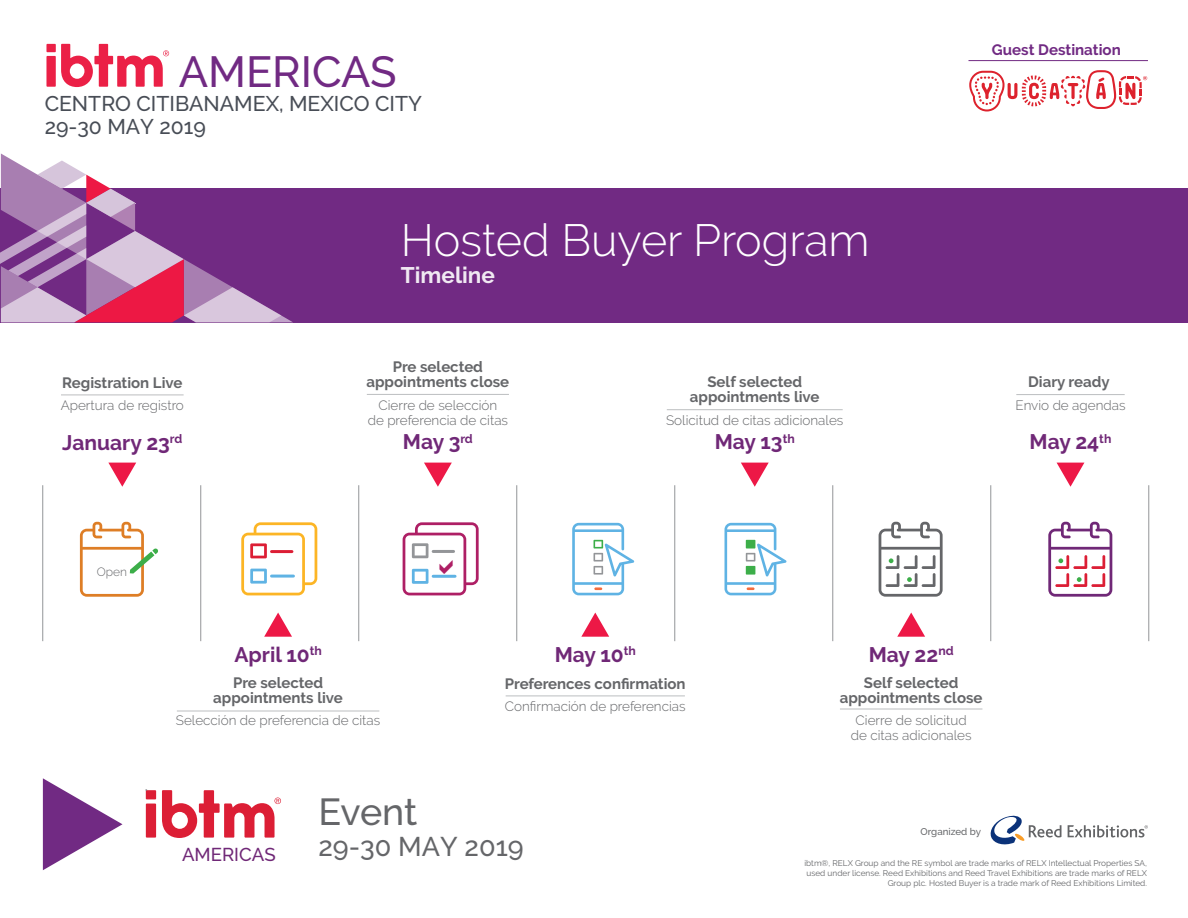
<style>
.page{position:relative;width:1188px;height:918px;background:#fff}
.page>*{position:absolute;margin:0;border:0;box-sizing:border-box;transform-origin:0 0}
.t1{font:300 45px "Raleway";color:#fff}
.t2{font:500 43.35px "Raleway";color:#712a83}
.t3{font:500 37.5px "Raleway";letter-spacing:-.01em;color:#656669}
.t4{font:500 27px "Raleway";color:#656669}
.t5{font:700 22.5px "Raleway";color:rgb(255 255 255/.9)}
.t6{font:500 21.15px/22.4px "Raleway";color:#484d56}
.t7{font:700 21px "Raleway";color:#702877}
.t8{font:500 18.6px "Raleway";color:#702877}
.t9{font:700 15.15px "Raleway";color:#712a83}
.t10{font:700 15px/15px "Raleway";color:#656669;text-align:center}
.t11{font:300 13.5px/15px "Raleway";color:#656669;text-align:center}
.t12{font:300 12px "Raleway";color:#656669}
.t13{font:500 9.75px "Raleway";color:#656669}
.t14{font:8.25px/9.9px "Raleway";color:#656669;text-align:right}
</style>
<div class="page">
<div style="left:0;top:188px;width:1188px;height:134px;background:#712a83"></div>
<svg style="left:990px;top:815px;width:72px;height:30px"></svg>
<svg style="left:1068px;top:825px;width:80px;height:12px"></svg>
<svg style="left:108px;top:463px;width:28px;height:24px"></svg>
<svg style="left:424px;top:463px;width:28px;height:24px"></svg>
<svg style="left:741px;top:463px;width:28px;height:24px"></svg>
<svg style="left:1057px;top:463px;width:27px;height:24px"></svg>
<svg style="left:264px;top:613px;width:28px;height:24px"></svg>
<svg style="left:581px;top:613px;width:28px;height:24px"></svg>
<svg style="left:897px;top:613px;width:28px;height:24px"></svg>
<hr style="left:42px;top:485px;width:1px;height:156px;background:#939598">
<hr style="left:200px;top:485px;width:1px;height:156px;background:#939598">
<hr style="left:61px;top:395px;width:123px;height:1px;background:#bcbec0">
<hr style="left:177px;top:711px;width:202px;height:1px;background:#bcbec0">
<hr style="left:506px;top:696px;width:179px;height:1px;background:#bcbec0">
<hr style="left:840px;top:709px;width:142px;height:1px;background:#bcbec0">
<hr style="left:367px;top:394px;width:142px;height:1px;background:#bcbec0">
<hr style="left:667px;top:409px;width:176px;height:1px;background:#bcbec0">
<hr style="left:1016px;top:394px;width:109px;height:1px;background:#bcbec0">
<hr style="left:516px;top:485px;width:1px;height:156px;background:#939598">
<hr style="left:674px;top:485px;width:1px;height:156px;background:#939598">
<hr style="left:832px;top:485px;width:1px;height:156px;background:#939598">
<hr style="left:990px;top:485px;width:1px;height:156px;background:#939598">
<hr style="left:1148px;top:485px;width:1px;height:156px;background:#939598">
<hr style="left:358px;top:485px;width:1px;height:156px;background:#939598">
<svg style="left:879px;top:522px;width:64px;height:75px"></svg>
<svg style="left:1048px;top:522px;width:64px;height:75px"></svg>
<svg style="left:241px;top:522px;width:76px;height:73px"></svg>
<hr style="left:272px;top:550px;width:20px;height:3px;background:#dc1e35">
<hr style="left:272px;top:575px;width:21px;height:3px;background:#5fb3e4">
<svg style="left:43px;top:778px;width:79px;height:92px"></svg>
<svg style="left:146px;top:790px;width:10px;height:48px"></svg>
<svg style="left:162px;top:790px;width:119px;height:48px"></svg>
<svg style="left:80px;top:522px;width:78px;height:75px"></svg>
<svg style="left:572px;top:523px;width:62px;height:72px"></svg>
<svg style="left:725px;top:523px;width:62px;height:72px"></svg>
<div style="left:747px;top:567px;width:8px;height:7px;background:#3cae49"></div>
<svg style="left:46px;top:44px;width:123px;height:43px"></svg>
<hr style="left:969px;top:60px;width:179px;height:1px;background:#712a83">
<svg style="left:969px;top:70px;width:178px;height:42px"></svg>
<svg style="left:0;top:154px;width:292px;height:168px"></svg>
<svg style="left:403px;top:522px;width:76px;height:73px"></svg>
<h2 class="t2" style="left:179px;top:46px;width:220px">AMERICAS</h2>
<h3 class="t6" style="left:45px;top:92px;width:379px">CENTRO CITIBANAMEX, MEXICO CITY<br>29-30 MAY 2019</h3>
<h3 class="t10" style="left:62px;top:375px;width:122px">Registration Live</h3>
<h3 class="t11" style="left:61px;top:398px;width:125px">Apertura de registro</h3>
<h3 class="t7" style="left:62px;top:431px;width:121px">January 23<sup>rd</sup></h3>
<h1 class="t1" style="left:401px;top:214px;width:470px">Hosted Buyer Program</h1>
<h3 class="t5" style="left:401px;top:262px;width:96px">Timeline</h3>
<h3 class="t10" style="left:367px;top:360px;width:144px">Pre selected appointments close</h3>
<h3 class="t11" style="left:368px;top:397px;width:142px">Cierre de selección<br>de preferencia de citas</h3>
<h3 class="t7" style="left:403px;top:430px;width:71px">May 3<sup>rd</sup></h3>
<h3 class="t10" style="left:690px;top:374px;width:131px">Self selected appointments live</h3>
<h3 class="t11" style="left:666px;top:412px;width:179px">Solicitud de citas adicionales</h3>
<h3 class="t7" style="left:715px;top:430px;width:82px">May 13<sup>th</sup></h3>
<h3 class="t9" style="left:992px;top:41px;width:130px">Guest Destination</h3>
<h3 class="t10" style="left:1028px;top:375px;width:83px">Diary ready</h3>
<h3 class="t11" style="left:1016px;top:398px;width:112px">Envio de agendas</h3>
<h3 class="t7" style="left:1030px;top:430px;width:83px">May 24<sup>th</sup></h3>
<h3 class="t12" style="left:97px;top:565px;width:32px">Open</h3>
<h3 class="t7" style="left:234px;top:642px;width:89px">April 10<sup>th</sup></h3>
<h3 class="t10" style="left:213px;top:675px;width:131px">Pre selected appointments live</h3>
<h3 class="t11" style="left:176px;top:713px;width:206px">Selección de preferencia de citas</h3>
<h3 class="t3" style="left:319px;top:790px;width:100px">Event</h3>
<h3 class="t7" style="left:555px;top:643px;width:83px">May 10<sup>th</sup></h3>
<h3 class="t10" style="left:505px;top:676px;width:182px">Preferences confirmation</h3>
<h3 class="t11" style="left:505px;top:699px;width:182px">Confirmación de preferencias</h3>
<h3 class="t7" style="left:869px;top:642px;width:86px">May 22<sup>nd</sup></h3>
<h3 class="t10" style="left:840px;top:675px;width:144px">Self selected appointments close</h3>
<h3 class="t11" style="left:851px;top:713px;width:122px">Cierre de solicitud de citas adicionales</h3>
<h3 class="t8" style="left:182px;top:844px;width:95px">AMERICAS</h3>
<h3 class="t4" style="left:319px;top:831px;width:207px">29-30 MAY 2019</h3>
<p class="t13" style="left:921px;top:826px;width:62px">Organized by</p>
<p class="t14" style="left:804px;top:858px;width:344px">ibtm®, RELX Group and the RE symbol are trade marks of RELX Intellectual Properties SA, used under license. Reed Exhibitions and Reed Travel Exhibitions are trade marks of RELX<br>Group plc. Hosted Buyer is a trade mark of Reed Exhibitions Limited.</p>
</div>
